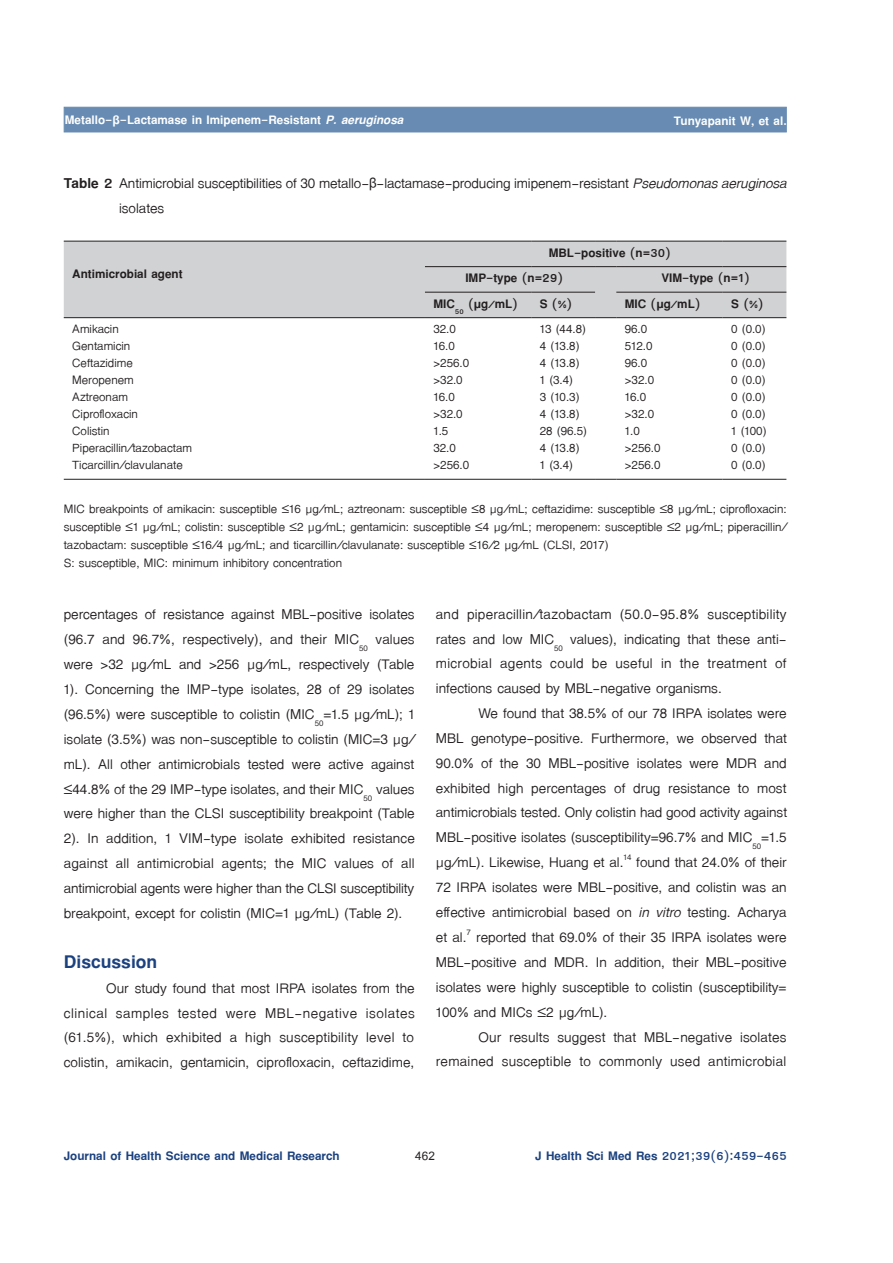
<style>
.page{position:relative;width:893px;height:1263px;background:#fff}
.page>*{position:absolute;margin:0;border:0;box-sizing:border-box;transform-origin:0 0}
.t1{font:700 27px "TF Lanna";color:#1b417f}
.t2{font:21px/24.9px "TF Lanna";color:#231f20;text-align:justify}
.t3{font:18px/18px "TF Lanna";color:#231f20}
.t4{font:700 18px/25.5px "TF Lanna";color:#231f20}
.t5{font:700 18px "TF Lanna";color:#1b417f}
.t6{font:700 18px "TF Lanna";color:#fff}
.t7{font:700 18px "Cordia UPC";color:#231f20}
.s1{font-style:italic}
.s2{font-weight:700}
</style>
<div class="page">
<div style="left:64px;top:107px;width:723px;height:25px;background:#678bb3"></div>
<div style="left:64px;top:242px;width:722px;height:75px;background:#d1d2d4"></div>
<hr style="left:64px;top:479px;width:361px;height:1px;background:#231f20">
<hr style="left:425px;top:479px;width:106px;height:1px;background:#231f20">
<hr style="left:531px;top:479px;width:64px;height:1px;background:#231f20">
<svg style="left:595px;top:479px;width:21px;height:1px"></svg>
<hr style="left:616px;top:479px;width:107px;height:1px;background:#231f20">
<hr style="left:723px;top:479px;width:63px;height:1px;background:#231f20">
<hr style="left:64px;top:241px;width:361px;height:1px;background:#231f20">
<hr style="left:64px;top:317px;width:361px;height:1px;background:#231f20">
<hr style="left:425px;top:241px;width:106px;height:1px;background:#231f20">
<hr style="left:531px;top:241px;width:64px;height:1px;background:#231f20">
<svg style="left:595px;top:241px;width:21px;height:1px"></svg>
<hr style="left:616px;top:241px;width:107px;height:1px;background:#231f20">
<hr style="left:723px;top:241px;width:63px;height:1px;background:#231f20">
<hr style="left:425px;top:266px;width:106px;height:1px;background:#231f20">
<hr style="left:531px;top:266px;width:64px;height:1px;background:#231f20">
<svg style="left:595px;top:266px;width:21px;height:1px"></svg>
<svg style="left:595px;top:317px;width:21px;height:1px"></svg>
<hr style="left:616px;top:266px;width:107px;height:1px;background:#231f20">
<hr style="left:723px;top:266px;width:63px;height:1px;background:#231f20">
<hr style="left:425px;top:292px;width:106px;height:1px;background:#231f20">
<hr style="left:531px;top:292px;width:64px;height:1px;background:#231f20">
<hr style="left:425px;top:317px;width:106px;height:1px;background:#231f20">
<hr style="left:531px;top:317px;width:64px;height:1px;background:#231f20">
<hr style="left:616px;top:292px;width:107px;height:1px;background:#231f20">
<hr style="left:723px;top:292px;width:63px;height:1px;background:#231f20">
<hr style="left:616px;top:317px;width:107px;height:1px;background:#231f20">
<hr style="left:723px;top:317px;width:63px;height:1px;background:#231f20">
<p class="t6" style="left:65px;top:109px;width:340px">Metallo-β-Lactamase in Imipenem-Resistant <span class="s1">P. aeruginosa</span></p>
<p class="t6" style="left:674px;top:109px;width:114px">Tunyapanit W, et al.</p>
<p class="t2" style="left:119px;top:171px;width:669px;text-indent:-55px"><span class="s2">Table 2</span> Antimicrobial susceptibilities of 30 metallo-β-lactamase-producing imipenem-resistant <span class="s1">Pseudomonas aeruginosa </span>isolates</p>
<p class="t4" style="left:72px;top:261px;width:112px">Antimicrobial agent</p>
<p class="t4" style="left:465px;top:240px;width:207px;text-indent:84px">MBL-positive (n=30)<br>IMP-type (n=29)</p>
<p class="t4" style="left:661px;top:265px;width:90px">VIM-type (n=1)</p>
<p class="t4" style="left:433px;top:291px;width:140px">MIC<sub>50</sub> (µg/mL) S (%)</p>
<p class="t4" style="left:625px;top:291px;width:77px">MIC (µg/mL)</p>
<p class="t4" style="left:731px;top:291px;width:34px">S (%)</p>
<p class="t3" style="left:72px;top:320px;width:48px">Amikacin</p>
<p class="t3" style="left:433px;top:320px;width:24px">32.0</p>
<p class="t3" style="left:540px;top:320px;width:48px">13 (44.8)</p>
<p class="t3" style="left:625px;top:320px;width:24px">96.0</p>
<p class="t3" style="left:731px;top:320px;width:36px">0 (0.0)</p>
<p class="t3" style="left:72px;top:337px;width:59px">Gentamicin</p>
<p class="t3" style="left:433px;top:337px;width:23px">16.0</p>
<p class="t3" style="left:540px;top:337px;width:41px">4 (13.8)</p>
<p class="t3" style="left:625px;top:337px;width:29px">512.0</p>
<p class="t3" style="left:731px;top:337px;width:36px">0 (0.0)</p>
<p class="t3" style="left:72px;top:354px;width:62px">Ceftazidime</p>
<p class="t3" style="left:433px;top:354px;width:37px">&gt;256.0</p>
<p class="t3" style="left:540px;top:354px;width:41px">4 (13.8)</p>
<p class="t3" style="left:625px;top:354px;width:24px">96.0</p>
<p class="t3" style="left:731px;top:354px;width:36px">0 (0.0)</p>
<p class="t3" style="left:72px;top:371px;width:63px">Meropenem</p>
<p class="t3" style="left:433px;top:371px;width:31px">&gt;32.0</p>
<p class="t3" style="left:540px;top:371px;width:35px">1 (3.4)</p>
<p class="t3" style="left:625px;top:371px;width:31px">&gt;32.0</p>
<p class="t3" style="left:731px;top:371px;width:36px">0 (0.0)</p>
<p class="t3" style="left:72px;top:388px;width:57px">Aztreonam</p>
<p class="t3" style="left:433px;top:388px;width:23px">16.0</p>
<p class="t3" style="left:540px;top:388px;width:41px">3 (10.3)</p>
<p class="t3" style="left:625px;top:388px;width:23px">16.0</p>
<p class="t3" style="left:731px;top:388px;width:36px">0 (0.0)</p>
<p class="t3" style="left:72px;top:405px;width:67px">Ciprofloxacin</p>
<p class="t3" style="left:433px;top:405px;width:31px">&gt;32.0</p>
<p class="t3" style="left:540px;top:405px;width:41px">4 (13.8)</p>
<p class="t3" style="left:625px;top:405px;width:31px">&gt;32.0</p>
<p class="t3" style="left:731px;top:405px;width:36px">0 (0.0)</p>
<p class="t3" style="left:72px;top:422px;width:39px">Colistin</p>
<p class="t3" style="left:433px;top:422px;width:16px">1.5</p>
<p class="t3" style="left:540px;top:422px;width:49px">28 (96.5)</p>
<p class="t3" style="left:625px;top:422px;width:16px">1.0</p>
<p class="t3" style="left:731px;top:422px;width:37px">1 (100)</p>
<p class="t3" style="left:72px;top:439px;width:121px">Piperacillin/tazobactam</p>
<p class="t3" style="left:433px;top:439px;width:24px">32.0</p>
<p class="t3" style="left:540px;top:439px;width:41px">4 (13.8)</p>
<p class="t3" style="left:625px;top:439px;width:37px">&gt;256.0</p>
<p class="t3" style="left:731px;top:439px;width:36px">0 (0.0)</p>
<p class="t3" style="left:72px;top:456px;width:112px">Ticarcillin/clavulanate</p>
<p class="t3" style="left:433px;top:456px;width:37px">&gt;256.0</p>
<p class="t3" style="left:540px;top:456px;width:35px">1 (3.4)</p>
<p class="t3" style="left:625px;top:456px;width:37px">&gt;256.0</p>
<p class="t3" style="left:731px;top:456px;width:36px">0 (0.0)</p>
<p class="t3" style="left:64px;top:500px;width:724px">MIC breakpoints of amikacin: susceptible ≤16 µg/mL; aztreonam: susceptible ≤8 µg/mL; ceftazidime: susceptible ≤8 µg/mL; ciprofloxacin: susceptible ≤1 µg/mL; colistin: susceptible ≤2 µg/mL; gentamicin: susceptible ≤4 µg/mL; meropenem: susceptible ≤2 µg/mL; piperacillin/ tazobactam: susceptible ≤16/4 µg/mL; and ticarcillin/clavulanate: susceptible ≤16/2 µg/mL (CLSI, 2017)<br>S: susceptible, MIC: minimum inhibitory concentration</p>
<p class="t2" style="left:64px;top:602px;width:353px">percentages of resistance against MBL-positive isolates (96.7 and 96.7%, respectively), and their MIC<sub>50</sub> values were &gt;32 µg/mL and &gt;256 µg/mL, respectively (Table 1). Concerning the IMP-type isolates, 28 of 29 isolates (96.5%) were susceptible to colistin (MIC<sub>50</sub>=1.5 µg/mL); 1 isolate (3.5%) was non-susceptible to colistin (MIC=3 µg/ mL). All other antimicrobials tested were active against ≤44.8% of the 29 IMP-type isolates, and their MIC<sub>50</sub> values were higher than the CLSI susceptibility breakpoint (Table 2). In addition, 1 VIM-type isolate exhibited resistance against all antimicrobial agents; the MIC values of all antimicrobial agents were higher than the CLSI susceptibility breakpoint, except for colistin (MIC=1 µg/mL) (Table 2).</p>
<p class="t1" style="left:64px;top:944px;width:95px">Discussion</p>
<p class="t2" style="left:64px;top:976px;width:353px;text-indent:43px">Our study found that most IRPA isolates from the clinical samples tested were MBL-negative isolates (61.5%), which exhibited a high susceptibility level to colistin, amikacin, gentamicin, ciprofloxacin, ceftazidime,</p>
<p class="t2" style="left:436px;top:602px;width:352px">and piperacillin/tazobactam (50.0-95.8% susceptibility rates and low MIC<sub>50</sub> values), indicating that these anti&shy;microbial agents could be useful in the treatment of infections caused by MBL-negative organisms.</p>
<p class="t2" style="left:436px;top:701px;width:353px;text-indent:43px">We found that 38.5% of our 78 IRPA isolates were MBL genotype-positive. Furthermore, we observed that 90.0% of the 30 MBL-positive isolates were MDR and exhibited high percentages of drug resistance to most antimicrobials tested. Only colistin had good activity against MBL-positive isolates (susceptibility=96.7% and MIC<sub>50</sub>=1.5 µg/mL). Likewise, Huang et al.<sup>14</sup> found that 24.0% of their 72 IRPA isolates were MBL-positive, and colistin was an effective antimicrobial based on <span class="s1">in vitro</span> testing. Acharya et al.<sup>7</sup> reported that 69.0% of their 35 IRPA isolates were MBL-positive and MDR. In addition, their MBL-positive isolates were highly susceptible to colistin (susceptibility= 100% and MICs ≤2 µg/mL).</p>
<p class="t2" style="left:436px;top:1024px;width:352px;text-align:right">Our results suggest that MBL-negative isolates remained susceptible to commonly used antimicrobial</p>
<p class="t5" style="left:64px;top:1145px;width:277px">Journal of Health Science and Medical Research</p>
<p class="t7" style="left:415px;top:1145px;width:21px">462</p>
<p class="t5" style="left:535px;top:1145px;width:253px">J Health Sci Med Res 2021;39(6):459-465</p>
</div>
